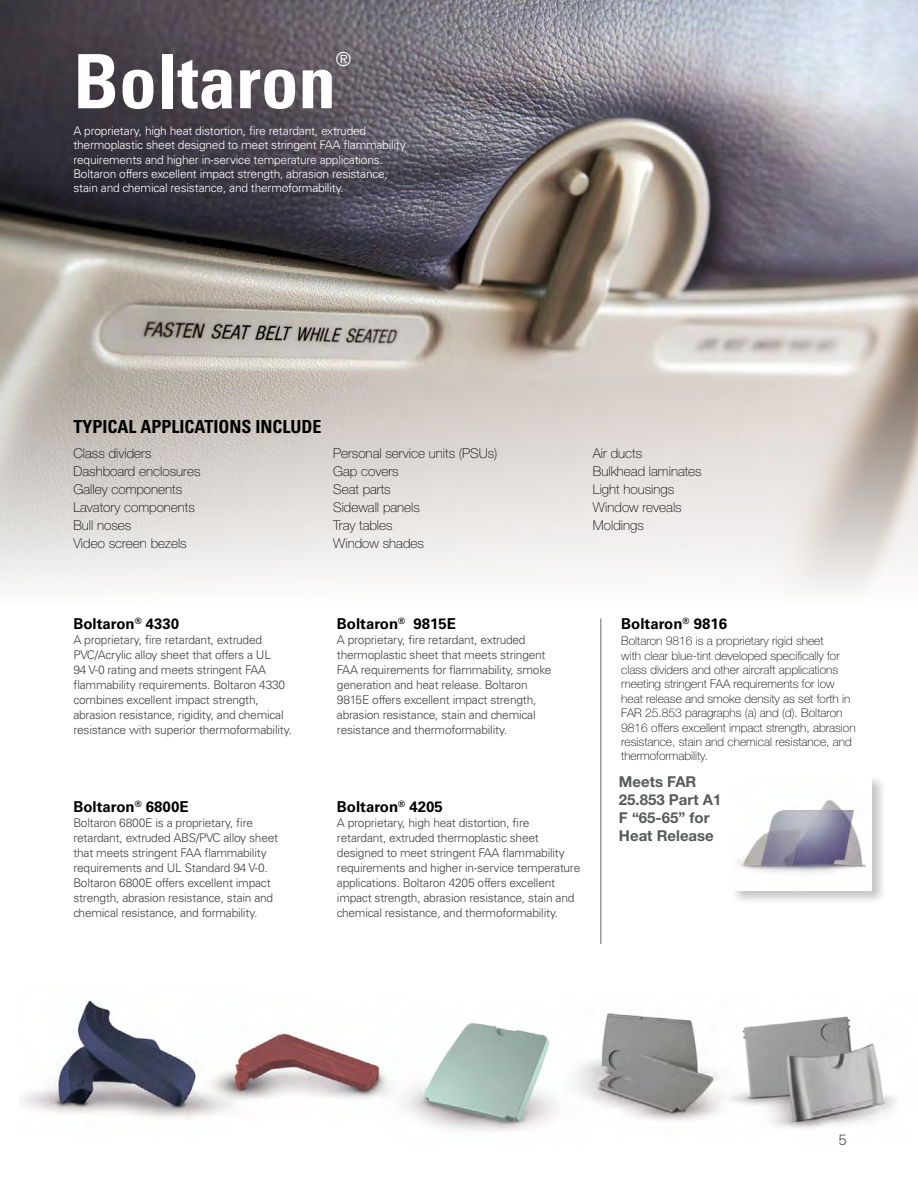
<style>
.page{position:relative;width:918px;height:1188px;background:#fff}
.page>*{position:absolute;margin:0;border:0;box-sizing:border-box;transform-origin:0 0}
.t1{font:700 condensed 75px "Univers LT Std";color:#fff}
.t2{font:300 19.2px "Univers LT Std";color:#fff}
.t3{font:700 condensed 18px "Univers LT Std";color:#000}
.t4{font:700 15px "Univers LT Std";color:#000}
.t5{font:700 15px/18px "Helvetica Neue LT Std";color:#58595b}
.t6{font:300 15px "Univers LT Std";color:#58595b}
.t7{font:100 13.5px/18px "Helvetica Neue LT Std";color:#000}
.t8{font:300 12px/15px "Univers LT Std";letter-spacing:-.02em;color:#414042}
.t9{font:100 12px/14.4px "Helvetica Neue LT Std";color:#000}
.t10{font:300 12px/14.4px "Univers LT Std";letter-spacing:-.02em;color:#fff}
</style>
<div class="page">
<img style="left:0;top:0;width:918px;height:592px">
<div style="left:730px;top:774px;width:157px;height:131px;background:#000;opacity:.23"></div>
<img style="left:732px;top:775px;width:140px;height:115px">
<hr style="left:600px;top:618px;width:2px;height:326px;background:#999b9e">
<img style="left:20px;top:1000px;width:166px;height:118px">
<img style="left:186px;top:1033px;width:195px;height:86px">
<img style="left:381px;top:1023px;width:176px;height:108px">
<img style="left:575px;top:1013px;width:127px;height:108px">
<img style="left:702px;top:1016px;width:193px;height:112px">
<h1 class="t1" style="left:73px;top:36px;width:264px">BOLTARON</h1>
<h2 class="t2" style="left:336px;top:47px;width:17px">®</h2>
<p class="t10" style="left:73px;top:123px;width:334px">A proprietary, high heat distortion, fire retardant, extruded thermoplastic sheet designed to meet stringent FAA flammability requirements and higher in-service temperature applications.<br>Boltaron offers excellent impact strength, abrasion resistance, stain and chemical resistance, and thermoformability.</p>
<h3 class="t3" style="left:73px;top:416px;width:249px">TYPICAL APPLICATIONS INCLUDE</h3>
<p class="t7" style="left:73px;top:444px;width:129px">Class dividers<br>Dashboard enclosures<br>Galley components<br>Lavatory components<br>Bull noses<br>Video screen bezels</p>
<p class="t7" style="left:333px;top:444px;width:166px">Personal service units (PSUs)<br>Gap covers<br>Seat parts<br>Sidewall panels<br>Tray tables<br>Window shades</p>
<p class="t7" style="left:593px;top:444px;width:110px">Air ducts<br>Bulkhead laminates<br>Light housings<br>Window reveals<br>Moldings</p>
<p class="t4" style="left:73px;top:615px;width:107px">Boltaron<sup>®</sup> 4330</p>
<p class="t8" style="left:73px;top:633px;width:220px">A proprietary, fire retardant, extruded PVC/Acrylic alloy sheet that offers a UL<br>94 V-0 rating and meets stringent FAA flammability requirements. Boltaron 4330 combines excellent impact strength, abrasion resistance, rigidity, and chemical resistance with superior thermoformability.</p>
<p class="t4" style="left:73px;top:798px;width:117px">Boltaron<sup>®</sup> 6800E</p>
<p class="t8" style="left:73px;top:815px;width:206px">Boltaron 6800E is a proprietary, fire retardant, extruded ABS/PVC alloy sheet that meets stringent FAA flammability requirements and UL Standard 94 V-0.<br>Boltaron 6800E offers excellent impact strength, abrasion resistance, stain and chemical resistance, and formability.</p>
<p class="t4" style="left:337px;top:615px;width:121px">Boltaron<sup>®</sup> 9815E</p>
<p class="t8" style="left:337px;top:633px;width:216px">A proprietary, fire retardant, extruded thermoplastic sheet that meets stringent FAA requirements for flammability, smoke generation and heat release. Boltaron 9815E offers excellent impact strength, abrasion resistance, stain and chemical resistance and thermoformability.</p>
<p class="t4" style="left:337px;top:798px;width:107px">Boltaron<sup>®</sup> 4205</p>
<p class="t8" style="left:337px;top:815px;width:245px">A proprietary, high heat distortion, fire retardant, extruded thermoplastic sheet designed to meet stringent FAA flammability requirements and higher in-service temperature applications. Boltaron 4205 offers excellent impact strength, abrasion resistance, stain and chemical resistance, and thermoformability.</p>
<p class="t4" style="left:621px;top:615px;width:107px">Boltaron<sup>®</sup> 9816</p>
<p class="t9" style="left:621px;top:634px;width:236px">Boltaron 9816 is a proprietary rigid sheet<br>with clear blue-tint developed specifically for class dividers and other aircraft applications meeting stringent FAA requirements for low heat release and smoke density as set forth in FAR 25.853 paragraphs (a) and (d). Boltaron 9816 offers excellent impact strength, abrasion resistance, stain and chemical resistance, and thermoformability.</p>
<p class="t5" style="left:619px;top:772px;width:104px">Meets FAR<br>25.853 Part A1<br>F “65-65” for<br>Heat Release</p>
<p class="t6" style="left:838px;top:1131px;width:10px">5</p>
</div>
